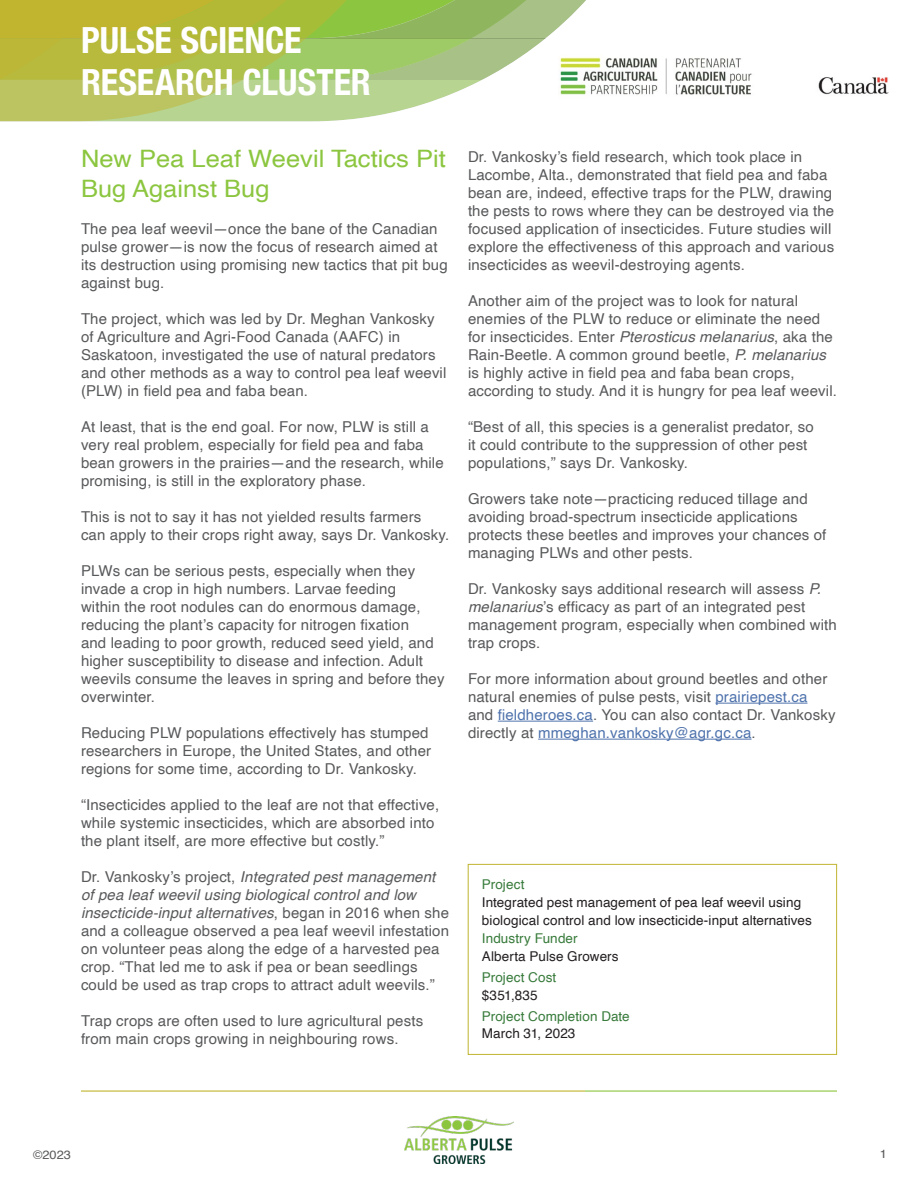
<style>
.page{position:relative;width:918px;height:1188px;background:#fff}
.page>*{position:absolute;margin:0;border:0;box-sizing:border-box;transform-origin:0 0}
.t1{font:700 condensed 36px/42px "Helvetica Neue";color:#fff}
.t2{font:24px/30px "Helvetica";color:#8cc640;scale:1.06 1}
.t3{font:15px/18px "Helvetica";letter-spacing:.01em;color:#58595b}
.t4{font:13.5px/18px "Helvetica";letter-spacing:.01em;color:#231f20}
.t5{font:13.5px "Helvetica";letter-spacing:.01em;color:#387b3b}
.t6{font:12px "Helvetica";color:#58595b;scale:1.06 1}
.s1{font-style:italic}
.s2{color:#4f73ad}
</style>
<div class="page">
<svg style="left:0;top:0;width:586px;height:121px;background:#b9c970"></svg>
<img style="left:559px;top:54px;width:330px;height:45px">
<hr style="left:81px;top:1090px;width:252px;height:2px;background:#c1b530">
<hr style="left:333px;top:1090px;width:252px;height:2px;background:#c1b530">
<hr style="left:585px;top:1090px;width:252px;height:2px;background:#8cc640">
<img style="left:404px;top:1116px;width:110px;height:48px">
<hr style="left:715px;top:703px;width:92px;height:1px;background:#4f73ad">
<hr style="left:498px;top:721px;width:95px;height:1px;background:#4f73ad">
<hr style="left:538px;top:739px;width:214px;height:1px;background:#4f73ad">
<div style="left:468px;top:864px;width:369px;height:191px;border:1px solid #c1b530"></div>
<h1 class="t1" style="left:81px;top:17px;width:291px">PULSE SCIENCE<br>RESEARCH CLUSTER</h1>
<h2 class="t2" style="left:81px;top:144px;width:346px">New Pea Leaf Weevil Tactics Pit<br>Bug Against Bug</h2>
<p class="t3" style="left:81px;top:220px;width:368px">The pea leaf weevil—once the bane of the Canadian pulse grower—is now the focus of research aimed at its destruction using promising new tactics that pit bug against bug.</p>
<p class="t3" style="left:81px;top:310px;width:367px">The project, which was led by Dr. Meghan Vankosky of Agriculture and Agri-Food Canada (AAFC) in Saskatoon, investigated the use of natural predators and other methods as a way to control pea leaf weevil (PLW) in field pea and faba bean.</p>
<p class="t3" style="left:81px;top:418px;width:364px">At least, that is the end goal. For now, PLW is still a very real problem, especially for field pea and faba bean growers in the prairies—and the research, while promising, is still in the exploratory phase.</p>
<p class="t3" style="left:81px;top:508px;width:370px">This is not to say it has not yielded results farmers can apply to their crops right away, says Dr. Vankosky.</p>
<p class="t3" style="left:81px;top:562px;width:365px">PLWs can be serious pests, especially when they invade a crop in high numbers. Larvae feeding<br>within the root nodules can do enormous damage, reducing the plant’s capacity for nitrogen fixation<br>and leading to poor growth, reduced seed yield, and higher susceptibility to disease and infection. Adult weevils consume the leaves in spring and before they overwinter.</p>
<p class="t3" style="left:81px;top:724px;width:352px">Reducing PLW populations effectively has stumped researchers in Europe, the United States, and other regions for some time, according to Dr. Vankosky.</p>
<p class="t3" style="left:81px;top:796px;width:360px">“Insecticides applied to the leaf are not that effective, while systemic insecticides, which are absorbed into the plant itself, are more effective but costly.”</p>
<p class="t3" style="left:81px;top:868px;width:370px">Dr. Vankosky’s project, <span class="s1">Integrated pest management of pea leaf weevil using biological control and low insecticide-input alternatives</span>, began in 2016 when she and a colleague observed a pea leaf weevil infestation on volunteer peas along the edge of a harvested pea crop. “That led me to ask if pea or bean seedlings could be used as trap crops to attract adult weevils.”</p>
<p class="t3" style="left:81px;top:1012px;width:344px">Trap crops are often used to lure agricultural pests from main crops growing in neighbouring rows.</p>
<p class="t3" style="left:468px;top:148px;width:368px">Dr. Vankosky’s field research, which took place in Lacombe, Alta., demonstrated that field pea and faba bean are, indeed, effective traps for the PLW, drawing the pests to rows where they can be destroyed via the focused application of insecticides. Future studies will explore the effectiveness of this approach and various insecticides as weevil-destroying agents.</p>
<p class="t3" style="left:468px;top:292px;width:370px">Another aim of the project was to look for natural enemies of the PLW to reduce or eliminate the need for insecticides. Enter <span class="s1">Pterosticus melanarius</span>, aka the Rain-Beetle. A common ground beetle, <span class="s1">P. melanarius </span>is highly active in field pea and faba bean crops, according to study. And it is hungry for pea leaf weevil.</p>
<p class="t3" style="left:468px;top:418px;width:347px">“Best of all, this species is a generalist predator, so it could contribute to the suppression of other pest populations,” says Dr. Vankosky.</p>
<p class="t3" style="left:468px;top:490px;width:360px">Growers take note—practicing reduced tillage and avoiding broad-spectrum insecticide applications protects these beetles and improves your chances of managing PLWs and other pests.</p>
<p class="t3" style="left:468px;top:580px;width:370px">Dr. Vankosky says additional research will assess <span class="s1">P. melanarius</span>’s efficacy as part of an integrated pest management program, especially when combined with trap crops.</p>
<p class="t3" style="left:468px;top:670px;width:369px">For more information about ground beetles and other natural enemies of pulse pests, visit <span class="s2">prairiepest.ca </span>and <span class="s2">fieldheroes.ca</span>. You can also contact Dr. Vankosky directly at <span class="s2">mmeghan.vankosky@agr.gc.ca</span>.</p>
<p class="t5" style="left:482px;top:874px;width:44px">Project</p>
<p class="t4" style="left:482px;top:894px;width:331px">Integrated pest management of pea leaf weevil using biological control and low insecticide-input alternatives</p>
<p class="t5" style="left:482px;top:928px;width:97px">Industry Funder</p>
<p class="t4" style="left:482px;top:948px;width:138px">Alberta Pulse Growers</p>
<p class="t5" style="left:482px;top:967px;width:76px">Project Cost</p>
<p class="t4" style="left:482px;top:987px;width:57px">$351,835</p>
<p class="t5" style="left:482px;top:1006px;width:149px">Project Completion Date</p>
<p class="t4" style="left:482px;top:1025px;width:95px">March 31, 2023</p>
<p class="t6" style="left:33px;top:1146px;width:37px">©2023</p>
<p class="t6" style="left:880px;top:1144px;width:8px">1</p>
</div>
